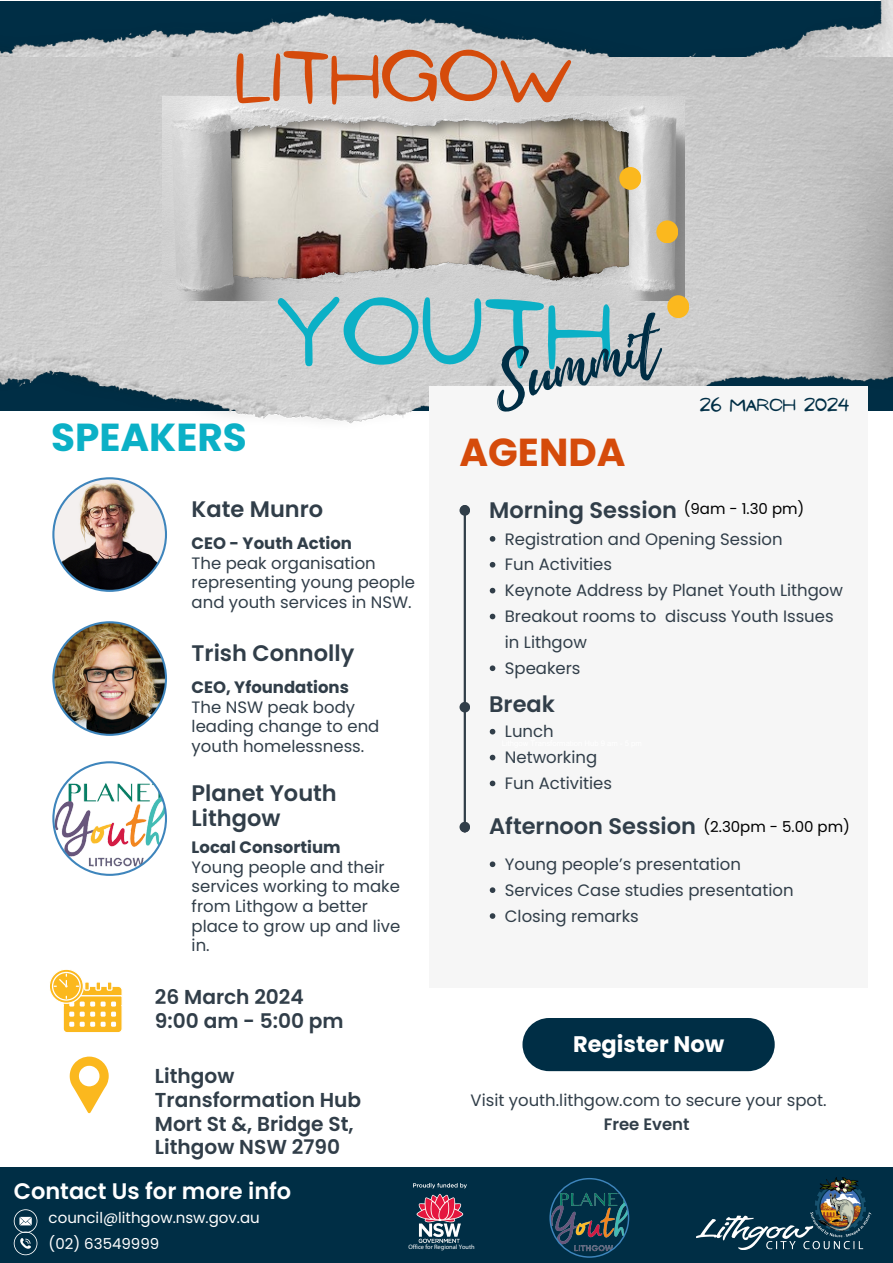
<style>
.page{position:relative;width:893px;height:1263px;background:#fff}
.page>*{position:absolute;margin:0;border:0;box-sizing:border-box;transform-origin:0 0}
.t1{font:84.82px "NF Ananias Regular";color:#0bb0c6}
.t2{font:68.62px "Playlist Script";color:#002e45}
.t3{font:64.72px "NF Ananias Regular";color:#d54b0b}
.t4{font:700 39px "Poppins";color:#0bb0c6}
.t5{font:700 39px "Poppins";color:#d54b0b}
.t6{font:600 22.5px/24.8px "Poppins";color:#313e49}
.t7{font:600 22.5px "Poppins";color:#fff}
.t8{font:700 22.5px "Poppins";color:#fff}
.t9{font:600 20.17px/23.7px "Poppins";color:#313e49}
.t10{font:16.5px/19.6px "Poppins";color:#313e49}
.t11{font:700 16.5px "Poppins";color:#313e49}
.t12{font:16.5px "NF Ananias Regular";color:#002e45}
.t13{font:600 16.5px "Poppins";color:#313e49}
.t14{font:15px "Poppins";color:#fff}
.t15{font:15px "Poppins";color:#000}
.t16{font:6.38px "Myriad Pro";color:#fff}
</style>
<div class="page">
<div style="left:0;top:1167px;width:893px;height:96px;background:#002e45"></div>
<svg style="left:14px;top:1209px;width:23px;height:46px"></svg>
<div style="left:522px;top:1018px;width:252px;height:53px;background:#002e45;border-radius:27px"></div>
<svg style="left:50px;top:969px;width:72px;height:64px"></svg>
<svg style="left:70px;top:1056px;width:39px;height:57px"></svg>
<img style="left:52px;top:477px;width:115px;height:115px">
<img style="left:52px;top:621px;width:115px;height:115px">
<svg style="left:52px;top:761px;width:115px;height:115px"></svg>
<img style="left:0;top:0;width:893px;height:57px">
<img style="left:0;top:57px;width:893px;height:367px">
<img style="left:162px;top:96px;width:523px;height:204px">
<div style="left:429px;top:386px;width:439px;height:601px;background:#f6f6f6"></div>
<hr style="left:464px;top:513px;width:2px;height:311px;background:#313e49">
<div style="left:459px;top:505px;width:11px;height:11px;background:#313e49;border-radius:50%"></div>
<div style="left:459px;top:702px;width:11px;height:10px;background:#313e49;border-radius:50%"></div>
<div style="left:459px;top:822px;width:11px;height:10px;background:#313e49;border-radius:50%"></div>
<svg style="left:490px;top:536px;width:5px;height:6px"></svg>
<svg style="left:490px;top:562px;width:5px;height:5px"></svg>
<svg style="left:490px;top:588px;width:5px;height:5px"></svg>
<svg style="left:490px;top:614px;width:5px;height:5px"></svg>
<svg style="left:490px;top:665px;width:5px;height:6px"></svg>
<svg style="left:490px;top:729px;width:5px;height:5px"></svg>
<svg style="left:490px;top:755px;width:5px;height:5px"></svg>
<svg style="left:490px;top:781px;width:5px;height:5px"></svg>
<svg style="left:490px;top:861px;width:5px;height:6px"></svg>
<svg style="left:490px;top:887px;width:5px;height:6px"></svg>
<svg style="left:490px;top:913px;width:5px;height:6px"></svg>
<div style="left:667px;top:295px;width:22px;height:23px;background:#fbb81e;border-radius:50%"></div>
<div style="left:656px;top:220px;width:22px;height:23px;background:#fbb81e;border-radius:50%"></div>
<div style="left:619px;top:167px;width:22px;height:23px;background:#fbb81e;border-radius:50%"></div>
<img style="left:696px;top:1177px;width:176px;height:72px">
<svg style="left:549px;top:1178px;width:80px;height:80px"></svg>
<img style="left:414px;top:1183px;width:52px;height:60px">
<h5 class="t3" style="left:235px;top:41px;width:339px">LITHGOW</h5>
<h3 class="t1" style="left:276px;top:286px;width:338px">YOUTH</h3>
<p class="t2" style="left:481px;top:338px;width:171px;rotate:-14deg">Summit</p>
<p class="t12" style="left:700px;top:396px;width:151px">26 MARCH 2024</p>
<h1 class="t4" style="left:51px;top:410px;width:197px">SPEAKERS</h1>
<p class="t6" style="left:192px;top:497px;width:133px">Kate Munro</p>
<p class="t11" style="left:192px;top:531px;width:162px">CEO - Youth Action</p>
<p class="t10" style="left:192px;top:553px;width:225px">The peak organisation representing young people and youth services in NSW.</p>
<h4 class="t6" style="left:192px;top:641px;width:164px">Trish Connolly</h4>
<p class="t11" style="left:192px;top:675px;width:159px">CEO, Yfoundations</p>
<p class="t10" style="left:192px;top:697px;width:165px">The NSW peak body</p>
<p class="t10" style="left:192px;top:717px;width:189px">leading change to end youth homelessness.</p>
<h5 class="t6" style="left:192px;top:781px;width:147px">Planet Youth<br>Lithgow</h5>
<h4 class="t11" style="left:192px;top:835px;width:151px">Local Consortium</h4>
<p class="t10" style="left:192px;top:857px;width:210px">Young people and their services working to make from Lithgow a better place to grow up and live in.</p>
<p class="t9" style="left:155px;top:985px;width:190px">26 March 2024<br>9:00 am - 5:00 pm</p>
<p class="t9" style="left:155px;top:1064px;width:208px">Lithgow<br>Transformation Hub<br>Mort St &amp;, Bridge St,<br>Lithgow NSW 2790</p>
<p class="t5" style="left:459px;top:425px;width:167px">AGENDA</p>
<p class="t6" style="left:489px;top:498px;width:189px">Morning Session</p>
<p class="t10" style="left:505px;top:529px;width:279px">Registration and Opening Session</p>
<p class="t10" style="left:505px;top:555px;width:109px">Fun Activities</p>
<h4 class="t10" style="left:505px;top:581px;width:340px">Keynote Address by Planet Youth Lithgow</h4>
<p class="t10" style="left:505px;top:603px;width:330px;line-height:25.9px">Breakout rooms to discuss Youth Issues in Lithgow</p>
<p class="t10" style="left:505px;top:658px;width:77px">Speakers</p>
<p class="t6" style="left:489px;top:692px;width:67px">Break</p>
<p class="t15" style="left:683px;top:498px;width:122px">(9am - 1.30 pm)</p>
<h4 class="t10" style="left:505px;top:722px;width:50px">Lunch</h4>
<p class="t10" style="left:505px;top:747px;width:94px">Networking</p>
<p class="t10" style="left:505px;top:773px;width:109px">Fun Activities</p>
<p class="t6" style="left:489px;top:814px;width:208px">Afternoon Session</p>
<p class="t15" style="left:703px;top:816px;width:148px">(2.30pm - 5.00 pm)</p>
<p class="t10" style="left:505px;top:854px;width:238px">Young people’s presentation</p>
<p class="t10" style="left:505px;top:880px;width:290px">Services Case studies presentation</p>
<p class="t10" style="left:505px;top:906px;width:135px">Closing remarks</p>
<p class="t8" style="left:573px;top:1029px;width:153px">Register Now</p>
<p class="t10" style="left:470px;top:1090px;width:357px">Visit youth.lithgow.com to secure your spot.</p>
<h4 class="t13" style="left:604px;top:1112px;width:87px">Free Event</h4>
<p class="t7" style="left:14px;top:1176px;width:279px">Contact Us for more info</p>
<h4 class="t14" style="left:49px;top:1207px;width:213px">council@lithgow.nsw.gov.au</h4>
<p class="t14" style="left:49px;top:1233px;width:112px">(02) 63549999</p>
<h4 class="t16" style="left:408px;top:1244px;width:68px">Office for Regional Youth</h4>
</div>
